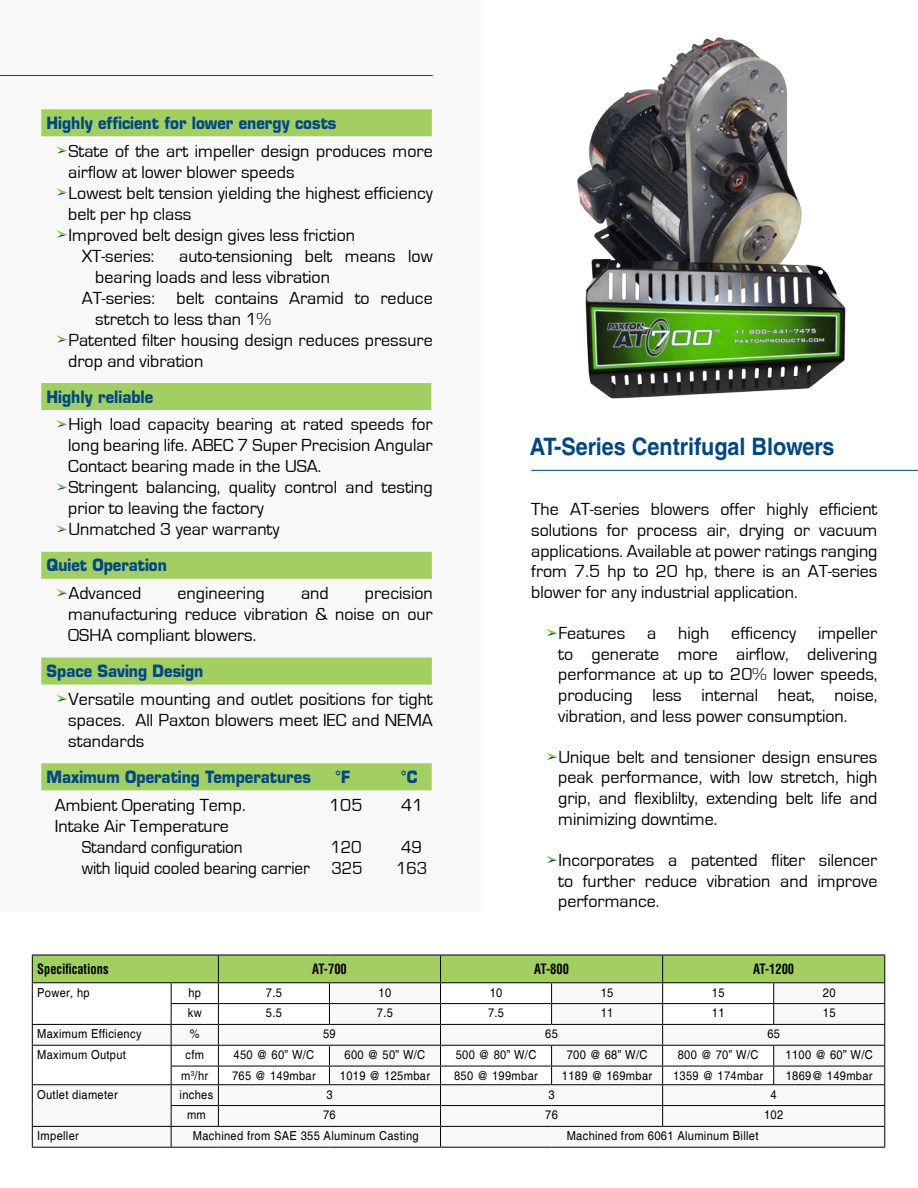
<style>
.page{position:relative;width:918px;height:1188px;background:#fff}
.page>*{position:absolute;margin:0;border:0;box-sizing:border-box;transform-origin:0 0}
.t1{font:700 24px "Helvetica LT Std";color:#00467f;scale:.9 1}
.t2{font:18px/20.7px "Eurostile";color:#000;text-align:justify}
.t3{font:18px "Eurostile";color:#000;scale:.95 1}
.t4{font:700 16.5px "Eurostile";color:#004785;scale:.9 1}
.t5{font:700 condensed 13.95px "Helvetica LT Std";color:#000;scale:.9 1}
.t6{font:12.3px "Helvetica";letter-spacing:.03em;color:#000;scale:.9 1}
</style>
<div class="page">
<div style="left:0;top:0;width:481px;height:911px;background:#f8f8f9"></div>
<div style="left:41px;top:109px;width:391px;height:27px;background:#a3cf62"></div>
<div style="left:41px;top:383px;width:390px;height:27px;background:#a3cf62"></div>
<div style="left:41px;top:552px;width:391px;height:27px;background:#a3cf62"></div>
<div style="left:41px;top:658px;width:391px;height:27px;background:#a3cf62"></div>
<div style="left:41px;top:763px;width:391px;height:27px;background:#a3cf62"></div>
<svg style="left:56px;top:146px;width:11px;height:8px"></svg>
<svg style="left:56px;top:188px;width:11px;height:8px"></svg>
<svg style="left:56px;top:230px;width:11px;height:8px"></svg>
<svg style="left:56px;top:335px;width:11px;height:8px"></svg>
<svg style="left:56px;top:420px;width:11px;height:7px"></svg>
<svg style="left:56px;top:483px;width:11px;height:7px"></svg>
<svg style="left:56px;top:525px;width:11px;height:7px"></svg>
<svg style="left:56px;top:589px;width:11px;height:7px"></svg>
<svg style="left:56px;top:694px;width:11px;height:8px"></svg>
<hr style="left:0;top:75px;width:433px;height:1px;background:#00467f">
<svg style="left:546px;top:629px;width:11px;height:7px"></svg>
<svg style="left:546px;top:752px;width:11px;height:8px"></svg>
<svg style="left:546px;top:855px;width:11px;height:8px"></svg>
<hr style="left:531px;top:470px;width:387px;height:1px;background:#00467f">
<img style="left:577px;top:37px;width:269px;height:362px">
<svg style="left:32px;top:955px;width:853px;height:192px"></svg>
<hr style="left:32px;top:1147px;width:139px;height:1px;background:#000">
<hr style="left:171px;top:1147px;width:47px;height:1px;background:#000">
<hr style="left:218px;top:1147px;width:111px;height:1px;background:#000">
<hr style="left:329px;top:1147px;width:112px;height:1px;background:#000">
<hr style="left:441px;top:1147px;width:111px;height:1px;background:#000">
<hr style="left:552px;top:1147px;width:111px;height:1px;background:#000">
<hr style="left:663px;top:1147px;width:111px;height:1px;background:#000">
<hr style="left:774px;top:1147px;width:111px;height:1px;background:#000">
<p class="t4" style="left:47px;top:113px;width:324px">Highly efficient for lower energy costs</p>
<p class="t2" style="left:68px;top:141px;width:366px">State of the art impeller design produces more</p>
<p class="t2" style="left:68px;top:162px;width:228px">airflow at lower blower speeds</p>
<p class="t2" style="left:68px;top:183px;width:366px">Lowest belt tension yielding the highest efficiency</p>
<p class="t2" style="left:68px;top:204px;width:125px">belt per hp class</p>
<p class="t2" style="left:68px;top:225px;width:288px">Improved belt design gives less friction</p>
<p class="t2" style="left:82px;top:246px;width:74px">XT-series:</p>
<p class="t2" style="left:179px;top:246px;width:255px">auto-tensioning belt means low</p>
<p class="t2" style="left:95px;top:267px;width:236px">bearing loads and less vibration</p>
<p class="t2" style="left:82px;top:288px;width:352px">AT-series: belt contains Aramid to reduce</p>
<p class="t2" style="left:95px;top:309px;width:177px">stretch to less than 1%</p>
<p class="t2" style="left:68px;top:330px;width:366px">Patented filter housing design reduces pressure</p>
<p class="t2" style="left:68px;top:351px;width:137px">drop and vibration</p>
<p class="t4" style="left:47px;top:386px;width:120px">Highly reliable</p>
<p class="t2" style="left:68px;top:414px;width:366px;text-align:left">High load capacity bearing at rated speeds for long bearing life. ABEC 7 Super Precision Angular Contact bearing made in the USA.<br>Stringent balancing, quality control and testing prior to leaving the factory<br>Unmatched 3 year warranty</p>
<p class="t4" style="left:47px;top:555px;width:135px">Quiet Operation</p>
<p class="t2" style="left:68px;top:583px;width:74px">Advanced</p>
<p class="t2" style="left:178px;top:583px;width:89px">engineering</p>
<p class="t2" style="left:301px;top:583px;width:29px">and</p>
<p class="t2" style="left:68px;top:583px;width:366px;text-indent:297px">precision manufacturing reduce vibration &amp; noise on our OSHA compliant blowers.</p>
<p class="t4" style="left:47px;top:661px;width:176px">Space Saving Design</p>
<p class="t2" style="left:68px;top:689px;width:366px">Versatile mounting and outlet positions for tight spaces. All Paxton blowers meet IEC and NEMA standards</p>
<p class="t4" style="left:47px;top:767px;width:295px">Maximum Operating Temperatures</p>
<p class="t4" style="left:335px;top:767px;width:18px">°F</p>
<p class="t4" style="left:401px;top:767px;width:20px">°C</p>
<p class="t2" style="left:55px;top:795px;width:192px">Ambient Operating Temp.</p>
<p class="t2" style="left:329px;top:795px;width:35px">105</p>
<p class="t2" style="left:401px;top:795px;width:24px">41</p>
<p class="t2" style="left:82px;top:816px;width:162px;text-indent:-27px">Intake Air Temperature<br>Standard configuration</p>
<p class="t3" style="left:331px;top:837px;width:34px">120</p>
<p class="t3" style="left:401px;top:837px;width:23px">49</p>
<p class="t3" style="left:82px;top:858px;width:297px">with liquid cooled bearing carrier 325</p>
<p class="t3" style="left:396px;top:858px;width:34px">163</p>
<h1 class="t1" style="left:530px;top:432px;width:340px">AT-Series Centrifugal Blowers</h1>
<p class="t2" style="left:531px;top:499px;width:348px">The AT-series blowers offer highly efficient solutions for process air, drying or vacuum applications. Available at power ratings ranging from 7.5 hp to 20 hp, there is an AT-series blower for any industrial application.</p>
<p class="t2" style="left:558px;top:623px;width:321px">Features a high efficency impeller to generate more airflow, delivering performance at up to 20% lower speeds, producing less internal heat, noise, vibration, and less power consumption.</p>
<p class="t2" style="left:558px;top:747px;width:321px">Unique belt and tensioner design ensures peak performance, with low stretch, high grip, and flexiblilty, extending belt life and minimizing downtime.</p>
<p class="t2" style="left:558px;top:850px;width:321px">Incorporates a patented fliter silencer to further reduce vibration and improve performance.</p>
<p class="t5" style="left:37px;top:960px;width:81px">Specifications</p>
<p class="t5" style="left:312px;top:960px;width:40px">AT-700</p>
<p class="t5" style="left:534px;top:960px;width:40px">AT-800</p>
<p class="t5" style="left:753px;top:960px;width:47px">AT-1200</p>
<p class="t6" style="left:37px;top:985px;width:60px">Power, hp</p>
<p class="t6" style="left:188px;top:985px;width:16px">hp</p>
<p class="t6" style="left:266px;top:985px;width:19px">7.5</p>
<p class="t6" style="left:379px;top:985px;width:16px">10</p>
<p class="t6" style="left:490px;top:985px;width:16px">10</p>
<p class="t6" style="left:601px;top:985px;width:16px">15</p>
<p class="t6" style="left:712px;top:985px;width:16px">15</p>
<p class="t6" style="left:823px;top:985px;width:16px">20</p>
<p class="t6" style="left:188px;top:1006px;width:17px">kw</p>
<p class="t6" style="left:266px;top:1006px;width:19px">5.5</p>
<p class="t6" style="left:377px;top:1006px;width:19px">7.5</p>
<p class="t6" style="left:488px;top:1006px;width:19px">7.5</p>
<p class="t6" style="left:601px;top:1006px;width:16px">11</p>
<p class="t6" style="left:712px;top:1006px;width:16px">11</p>
<p class="t6" style="left:823px;top:1006px;width:16px">15</p>
<p class="t6" style="left:37px;top:1027px;width:117px">Maximum Efficiency</p>
<p class="t6" style="left:190px;top:1027px;width:12px">%</p>
<p class="t6" style="left:323px;top:1027px;width:16px">59</p>
<p class="t6" style="left:545px;top:1027px;width:16px">65</p>
<p class="t6" style="left:767px;top:1027px;width:16px">65</p>
<p class="t6" style="left:37px;top:1048px;width:100px">Maximum Output</p>
<p class="t6" style="left:185px;top:1048px;width:22px">cfm</p>
<p class="t6" style="left:234px;top:1048px;width:91px">450 @ 60” W/C</p>
<p class="t6" style="left:345px;top:1048px;width:91px">600 @ 50” W/C</p>
<p class="t6" style="left:456px;top:1048px;width:91px">500 @ 80” W/C</p>
<p class="t6" style="left:567px;top:1048px;width:91px">700 @ 68” W/C</p>
<p class="t6" style="left:678px;top:1048px;width:91px">800 @ 70” W/C</p>
<p class="t6" style="left:786px;top:1048px;width:98px">1100 @ 60” W/C</p>
<p class="t6" style="left:181px;top:1068px;width:32px">m<sup>3</sup>/hr</p>
<p class="t6" style="left:232px;top:1068px;width:95px">765 @ 149mbar</p>
<p class="t6" style="left:340px;top:1068px;width:102px">1019 @ 125mbar</p>
<p class="t6" style="left:454px;top:1068px;width:95px">850 @ 199mbar</p>
<p class="t6" style="left:562px;top:1068px;width:102px">1189 @ 169mbar</p>
<p class="t6" style="left:673px;top:1068px;width:102px">1359 @ 174mbar</p>
<p class="t6" style="left:786px;top:1068px;width:98px">1869@ 149mbar</p>
<p class="t6" style="left:37px;top:1087px;width:91px">Outlet diameter</p>
<p class="t6" style="left:180px;top:1087px;width:39px">inches</p>
<p class="t6" style="left:326px;top:1087px;width:8px">3</p>
<p class="t6" style="left:548px;top:1087px;width:8px">3</p>
<p class="t6" style="left:771px;top:1087px;width:8px">4</p>
<p class="t6" style="left:187px;top:1108px;width:22px">mm</p>
<p class="t6" style="left:323px;top:1108px;width:16px">76</p>
<p class="t6" style="left:545px;top:1108px;width:16px">76</p>
<p class="t6" style="left:764px;top:1108px;width:23px">102</p>
<p class="t6" style="left:37px;top:1129px;width:48px">Impeller</p>
<p class="t6" style="left:193px;top:1129px;width:252px">Machined from SAE 355 Aluminum Casting</p>
<p class="t6" style="left:567px;top:1129px;width:215px">Machined from 6061 Aluminum Billet</p>
</div>
